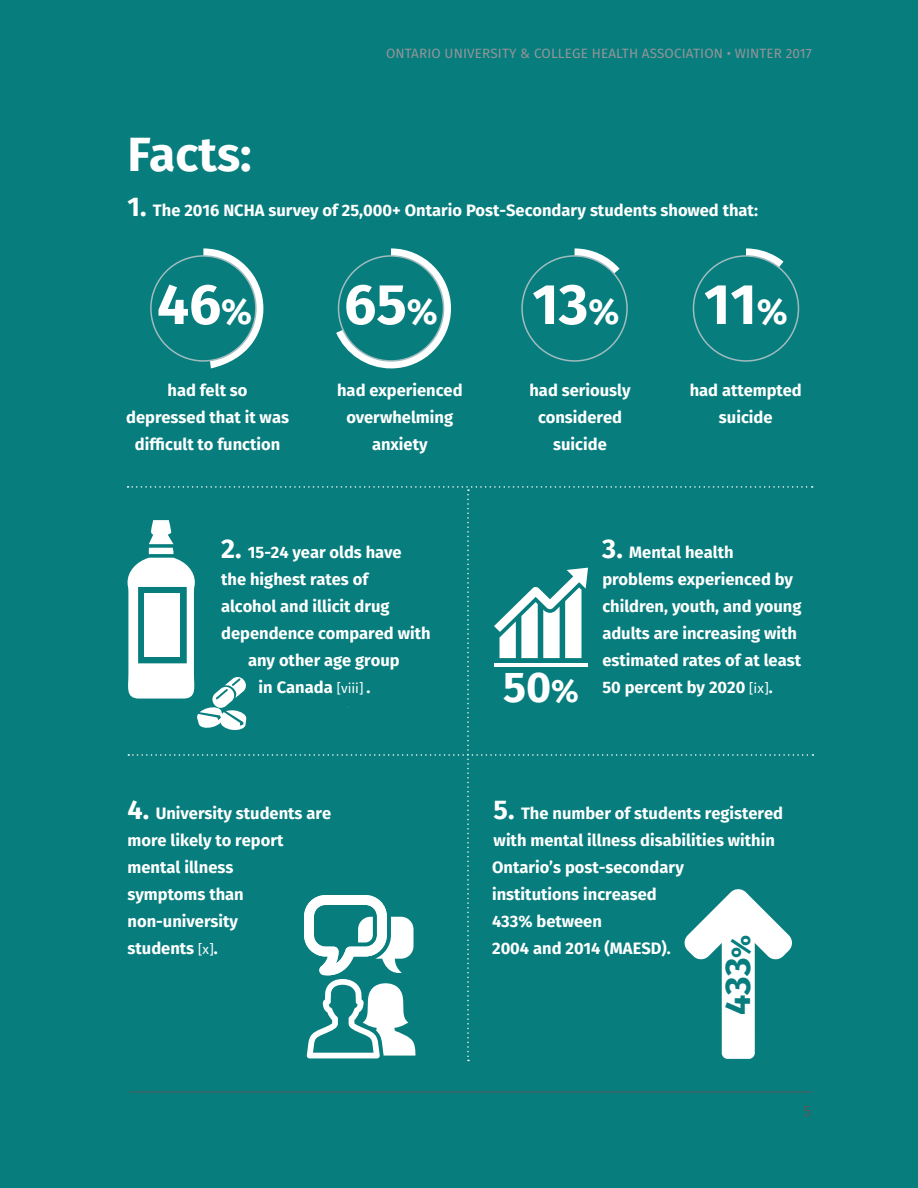
<style>
.page{position:relative;width:918px;height:1188px;background:#077d7d}
.page>*{position:absolute;margin:0;border:0;box-sizing:border-box;transform-origin:0 0}
.Text_Defaults_-_Don{font:700 57px "Fira Sans";color:#fff}
.Text_Defaults_-_Don-2{font:700 48px "Fira Sans";color:#fff}
.Text_Defaults_-_Don-3{font:700 42.9px "Fira Sans";color:#fff}
.Text_Defaults_-_Don-4{font:700 35.85px "Fira Sans";color:#077d7d}
.Text_Defaults_-_Don-5{font:700 16.5px/27px "Fira Sans";color:#fff;text-align:center}
.t1{font:15px "Fira Sans";color:#57585a}
.t2{font:13.5px "Fira Sans";letter-spacing:.01em;color:#939598}
.s1{font-size:27px}
.s2{font-size:36px}
.s3{font-weight:400;font-size:13.5px}
.s4{font-size:32.25px}
.s5{font-size:26.85px}
</style>
<div class="page">
<svg style="left:203px;top:248px;width:60px;height:120px"></svg>
<div style="left:151px;top:256px;width:105px;height:105px;background:#077d7d;border-radius:50%"></div>
<div style="left:150px;top:255px;width:107px;height:107px;border:2px solid #a1bcbf;border-radius:50%"></div>
<svg style="left:336px;top:248px;width:115px;height:120px"></svg>
<div style="left:339px;top:256px;width:105px;height:105px;background:#077d7d;border-radius:50%"></div>
<div style="left:338px;top:255px;width:106px;height:107px;border:2px solid #a1bcbf;border-radius:50%"></div>
<svg style="left:575px;top:248px;width:45px;height:33px"></svg>
<div style="left:522px;top:256px;width:105px;height:105px;background:#077d7d;border-radius:50%"></div>
<div style="left:521px;top:255px;width:107px;height:107px;border:2px solid #a1bcbf;border-radius:50%"></div>
<svg style="left:746px;top:248px;width:37px;height:23px"></svg>
<div style="left:693px;top:256px;width:105px;height:105px;background:#077d7d;border-radius:50%"></div>
<div style="left:693px;top:255px;width:106px;height:107px;border:2px solid #a1bcbf;border-radius:50%"></div>
<svg style="left:127px;top:486px;width:686px;height:575px"></svg>
<hr style="left:129px;top:1092px;width:684px;height:1px;background:#57585a">
<p class="Text_Defaults_-_Don-2" style="left:128px;top:114px;width:126px">Facts:</p>
<p class="t2" style="left:386px;top:43px;width:427px">ONTARIO UNIVERSITY &amp; COLLEGE HEALTH ASSOCIATION • WINTER 2017</p>
<p class="Text_Defaults_-_Don-5" style="left:128px;top:196px;width:632px"><span class="s1">1.</span> The 2016 NCHA survey of 25,000+ Ontario Post-Secondary students showed that:</p>
<p class="Text_Defaults_-_Don" style="left:157px;top:256px;width:97px">46<span class="s2">%</span></p>
<p class="Text_Defaults_-_Don-5" style="left:126px;top:376px;width:164px">had felt so depressed that it was difficult to function</p>
<p class="Text_Defaults_-_Don" style="left:344px;top:256px;width:95px">65<span class="s2">%</span></p>
<p class="Text_Defaults_-_Don-5" style="left:337px;top:376px;width:127px">had experienced overwhelming anxiety</p>
<p class="Text_Defaults_-_Don-5" style="left:221px;top:538px;width:182px"><span class="s1">2.</span> 15-24 year olds have</p>
<p class="Text_Defaults_-_Don-5" style="left:221px;top:565px;width:149px">the highest rates of</p>
<p class="Text_Defaults_-_Don-5" style="left:221px;top:592px;width:170px">alcohol and illicit drug</p>
<p class="Text_Defaults_-_Don-5" style="left:221px;top:619px;width:211px">dependence compared with</p>
<p class="Text_Defaults_-_Don-5" style="left:248px;top:646px;width:153px">any other age group</p>
<p class="Text_Defaults_-_Don-5" style="left:259px;top:673px;width:113px">in Canada <span class="s3">[viii]</span> .</p>
<p class="Text_Defaults_-_Don" style="left:532px;top:256px;width:89px">13<span class="s2">%</span></p>
<p class="Text_Defaults_-_Don-5" style="left:529px;top:376px;width:103px">had seriously considered suicide</p>
<p class="Text_Defaults_-_Don" style="left:704px;top:256px;width:85px">11<span class="s2">%</span></p>
<p class="Text_Defaults_-_Don-5" style="left:690px;top:376px;width:114px">had attempted suicide</p>
<p class="Text_Defaults_-_Don-5" style="left:602px;top:538px;width:201px;text-align:left"><span class="s1">3.</span> Mental health problems experienced by children, youth, and young adults are increasing with estimated rates of at least</p>
<p class="Text_Defaults_-_Don-3" style="left:503px;top:651px;width:77px">50<span class="s4">%</span></p>
<p class="Text_Defaults_-_Don-5" style="left:602px;top:673px;width:172px">50 percent by 2020 <span class="s3">[ix]</span>.</p>
<p class="Text_Defaults_-_Don-5" style="left:128px;top:799px;width:205px;text-align:left"><span class="s1">4.</span> University students are more likely to report mental illness<br>symptoms than non-university<br>students <span class="s3">[x]</span>.</p>
<p class="Text_Defaults_-_Don-5" style="left:492px;top:799px;width:292px;text-align:left"><span class="s1">5.</span> The number of students registered with mental illness disabilities within<br>Ontario’s post-secondary<br>institutions increased<br>433% between<br>2004 and 2014 (MAESD).</p>
<p class="Text_Defaults_-_Don-4" style="left:707px;top:1015px;width:82px;rotate:-90deg">433<span class="s5">%</span></p>
<p class="t1" style="left:803px;top:1099px;width:9px">5</p>
</div>
